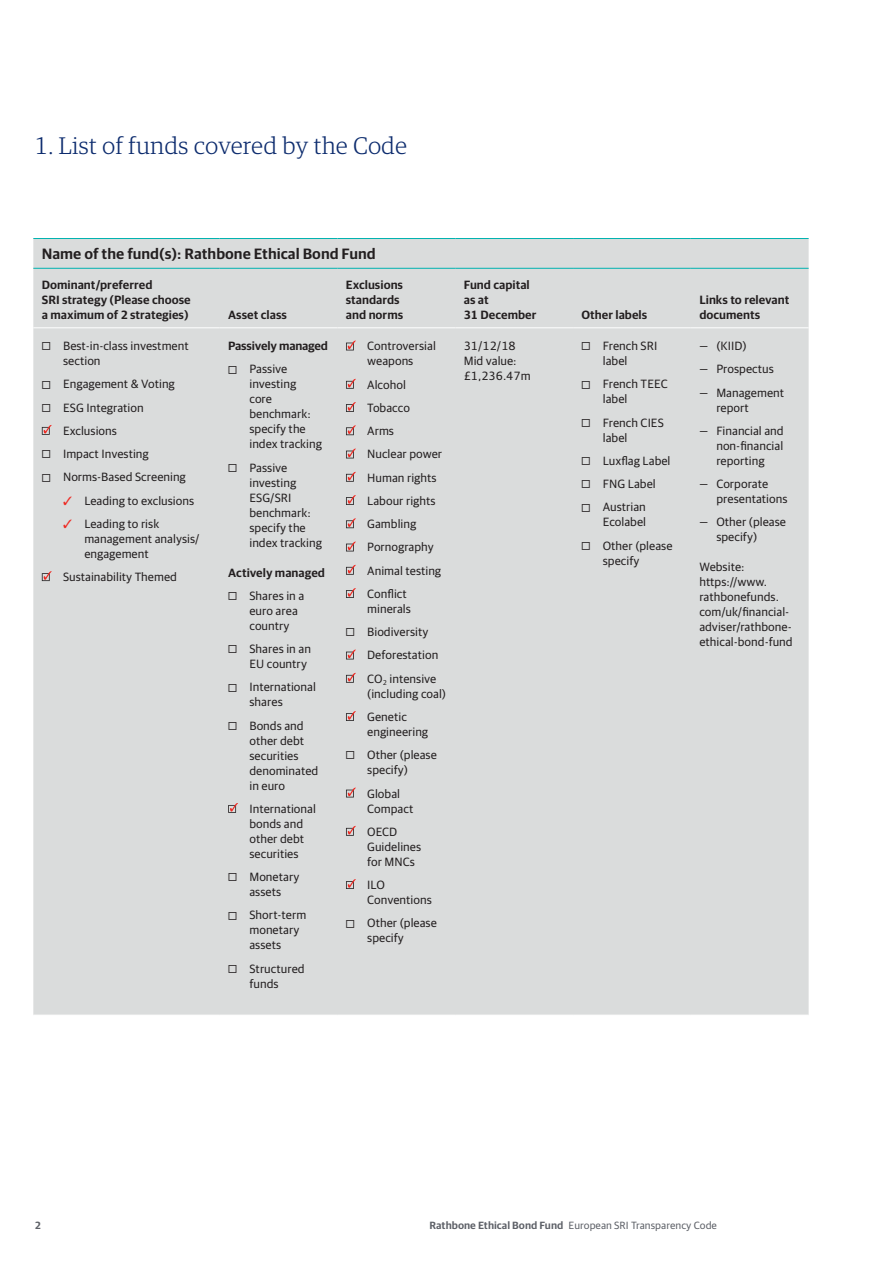
<style>
.page{position:relative;width:893px;height:1263px;background:#fff}
.page>*{position:absolute;margin:0;border:0;box-sizing:border-box;transform-origin:0 0}
.Main_section_heading{font:300 24px "Guardian RTB Egyp";color:#0d2c6e}
.Table_sans_8_9_Semib{font:600 15px "Guardian RTB Sans";color:#231f20}
.Table_sans_8_9_Semib-2{font:12px/15px "Guardian RTB Sans";color:#231f20}
.Table_sans_8_9_Semib-3{font:600 12px/15px "Guardian RTB Sans";color:#231f20}
.t1{font:10.5px "Guardian RTB Sans";color:#5d6067}
.t2{font:600 10.5px "Guardian RTB Sans";color:#5d6067}
.s1{font-family:"STIX General"}
.s2{color:#ee2a23}
.s3{font-weight:600}
</style>
<div class="page">
<div style="left:33px;top:239px;width:776px;height:776px;background:#dadcdc"></div>
<hr style="left:33px;top:327px;width:187px;height:1px;background:#fff">
<hr style="left:220px;top:327px;width:117px;height:1px;background:#fff">
<hr style="left:337px;top:327px;width:118px;height:1px;background:#fff">
<hr style="left:455px;top:327px;width:118px;height:1px;background:#fff">
<hr style="left:573px;top:327px;width:118px;height:1px;background:#fff">
<hr style="left:691px;top:327px;width:118px;height:1px;background:#fff">
<hr style="left:33px;top:238px;width:187px;height:1px;background:#00b3b0">
<hr style="left:220px;top:238px;width:117px;height:1px;background:#00b3b0">
<hr style="left:337px;top:238px;width:118px;height:1px;background:#00b3b0">
<hr style="left:455px;top:238px;width:118px;height:1px;background:#00b3b0">
<hr style="left:573px;top:238px;width:118px;height:1px;background:#00b3b0">
<hr style="left:691px;top:238px;width:118px;height:1px;background:#00b3b0">
<hr style="left:33px;top:268px;width:187px;height:1px;background:#00b3b0">
<hr style="left:220px;top:268px;width:117px;height:1px;background:#00b3b0">
<hr style="left:337px;top:268px;width:118px;height:1px;background:#00b3b0">
<hr style="left:455px;top:268px;width:118px;height:1px;background:#00b3b0">
<hr style="left:573px;top:268px;width:118px;height:1px;background:#00b3b0">
<hr style="left:691px;top:268px;width:118px;height:1px;background:#00b3b0">
<svg style="left:42px;top:425px;width:10px;height:10px"></svg>
<svg style="left:42px;top:571px;width:10px;height:10px"></svg>
<svg style="left:228px;top:803px;width:10px;height:10px"></svg>
<svg style="left:346px;top:341px;width:10px;height:9px"></svg>
<svg style="left:346px;top:379px;width:10px;height:10px"></svg>
<svg style="left:346px;top:402px;width:10px;height:10px"></svg>
<svg style="left:346px;top:425px;width:10px;height:10px"></svg>
<svg style="left:346px;top:449px;width:10px;height:9px"></svg>
<svg style="left:346px;top:472px;width:10px;height:10px"></svg>
<svg style="left:346px;top:495px;width:10px;height:10px"></svg>
<svg style="left:346px;top:518px;width:10px;height:10px"></svg>
<svg style="left:346px;top:542px;width:10px;height:9px"></svg>
<svg style="left:346px;top:565px;width:10px;height:10px"></svg>
<svg style="left:346px;top:588px;width:10px;height:10px"></svg>
<svg style="left:346px;top:650px;width:10px;height:9px"></svg>
<svg style="left:346px;top:673px;width:10px;height:10px"></svg>
<svg style="left:346px;top:711px;width:10px;height:10px"></svg>
<svg style="left:346px;top:788px;width:10px;height:9px"></svg>
<svg style="left:346px;top:826px;width:10px;height:10px"></svg>
<svg style="left:346px;top:879px;width:10px;height:10px"></svg>
<p class="Main_section_heading" style="left:34px;top:130px;width:375px">1. List of funds covered by the Code</p>
<p class="Table_sans_8_9_Semib" style="left:42px;top:243px;width:335px">Name of the fund(s): Rathbone Ethical Bond Fund</p>
<p class="Table_sans_8_9_Semib-3" style="left:42px;top:277px;width:112px">Dominant/preferred</p>
<p class="Table_sans_8_9_Semib-3" style="left:42px;top:292px;width:150px">SRI strategy (Please choose a maximum of 2 strategies)</p>
<p class="Table_sans_8_9_Semib-3" style="left:346px;top:277px;width:59px">Exclusions standards and norms</p>
<p class="Table_sans_8_9_Semib-3" style="left:464px;top:277px;width:67px">Fund capital</p>
<p class="Table_sans_8_9_Semib-3" style="left:464px;top:292px;width:74px">as at<br>31 December</p>
<p class="Table_sans_8_9_Semib-3" style="left:228px;top:307px;width:60px">Asset class</p>
<p class="Table_sans_8_9_Semib-2" style="left:63px;top:337px;width:127px;text-indent:-21px"><span class="s1">◻</span> Best-in-class investment section</p>
<p class="Table_sans_8_9_Semib-2" style="left:42px;top:376px;width:135px"><span class="s1">◻</span> Engagement &amp; Voting</p>
<p class="Table_sans_8_9_Semib-2" style="left:42px;top:399px;width:103px"><span class="s1">◻</span> ESG Integration</p>
<p class="Table_sans_8_9_Semib-2" style="left:63px;top:422px;width:55px">Exclusions</p>
<p class="Table_sans_8_9_Semib-2" style="left:42px;top:445px;width:108px"><span class="s1">◻</span> Impact Investing</p>
<p class="Table_sans_8_9_Semib-2" style="left:42px;top:469px;width:146px"><span class="s1">◻</span> Norms-Based Screening</p>
<p class="Table_sans_8_9_Semib-2" style="left:63px;top:492px;width:133px"><span class="s2">✓</span> Leading to exclusions</p>
<p class="Table_sans_8_9_Semib-2" style="left:84px;top:515px;width:117px;text-indent:-21px"><span class="s2">✓</span> Leading to risk management analysis/ engagement</p>
<p class="Table_sans_8_9_Semib-2" style="left:63px;top:568px;width:115px">Sustainability Themed</p>
<p class="Table_sans_8_9_Semib-3" style="left:228px;top:337px;width:101px">Passively managed</p>
<p class="Table_sans_8_9_Semib-2" style="left:249px;top:361px;width:74px;text-indent:-21px"><span class="s1">◻</span> Passive investing<br>core benchmark: specify the index tracking</p>
<p class="Table_sans_8_9_Semib-2" style="left:249px;top:459px;width:74px;text-indent:-21px"><span class="s1">◻</span> Passive investing<br>ESG/SRI benchmark: specify the index tracking</p>
<p class="Table_sans_8_9_Semib-3" style="left:228px;top:564px;width:98px">Actively managed</p>
<p class="Table_sans_8_9_Semib-2" style="left:249px;top:587px;width:56px;text-indent:-21px"><span class="s1">◻</span> Shares in a euro area country</p>
<p class="Table_sans_8_9_Semib-2" style="left:249px;top:640px;width:63px;text-indent:-21px"><span class="s1">◻</span> Shares in an<br>EU country</p>
<p class="Table_sans_8_9_Semib-2" style="left:249px;top:679px;width:68px;text-indent:-21px"><span class="s1">◻</span> International shares</p>
<p class="Table_sans_8_9_Semib-2" style="left:249px;top:717px;width:70px;text-indent:-21px"><span class="s1">◻</span> Bonds and other debt securities denominated in euro</p>
<p class="Table_sans_8_9_Semib-2" style="left:249px;top:800px;width:68px">International bonds and other debt securities</p>
<p class="Table_sans_8_9_Semib-2" style="left:228px;top:868px;width:73px;text-align:center"><span class="s1">◻</span> Monetary assets</p>
<p class="Table_sans_8_9_Semib-2" style="left:249px;top:907px;width:58px;text-indent:-21px"><span class="s1">◻</span> Short-term monetary assets</p>
<p class="Table_sans_8_9_Semib-2" style="left:228px;top:960px;width:78px;text-align:center"><span class="s1">◻</span> Structured funds</p>
<p class="Table_sans_8_9_Semib-2" style="left:367px;top:338px;width:70px">Controversial weapons</p>
<p class="Table_sans_8_9_Semib-2" style="left:367px;top:376px;width:40px">Alcohol</p>
<p class="Table_sans_8_9_Semib-2" style="left:367px;top:399px;width:44px">Tobacco</p>
<p class="Table_sans_8_9_Semib-2" style="left:367px;top:423px;width:28px">Arms</p>
<p class="Table_sans_8_9_Semib-2" style="left:367px;top:446px;width:76px">Nuclear power</p>
<p class="Table_sans_8_9_Semib-2" style="left:367px;top:469px;width:71px">Human rights</p>
<p class="Table_sans_8_9_Semib-2" style="left:367px;top:492px;width:70px">Labour rights</p>
<p class="Table_sans_8_9_Semib-2" style="left:367px;top:516px;width:51px">Gambling</p>
<p class="Table_sans_8_9_Semib-2" style="left:367px;top:539px;width:68px">Pornography</p>
<p class="Table_sans_8_9_Semib-2" style="left:367px;top:562px;width:75px">Animal testing</p>
<p class="Table_sans_8_9_Semib-2" style="left:367px;top:585px;width:45px">Conflict minerals</p>
<p class="Table_sans_8_9_Semib-2" style="left:346px;top:624px;width:84px"><span class="s1">◻</span> Biodiversity</p>
<p class="Table_sans_8_9_Semib-2" style="left:367px;top:647px;width:73px">Deforestation</p>
<p class="Table_sans_8_9_Semib-2" style="left:367px;top:670px;width:80px">CO<sub>2</sub> intensive (including coal)</p>
<p class="Table_sans_8_9_Semib-2" style="left:367px;top:708px;width:63px">Genetic engineering</p>
<p class="Table_sans_8_9_Semib-2" style="left:367px;top:747px;width:71px;text-indent:-21px"><span class="s1">◻</span> Other (please specify)</p>
<p class="Table_sans_8_9_Semib-2" style="left:367px;top:785px;width:48px">Global<br>Compact</p>
<p class="Table_sans_8_9_Semib-2" style="left:367px;top:823px;width:56px">OECD<br>Guidelines for MNCs</p>
<p class="Table_sans_8_9_Semib-2" style="left:367px;top:876px;width:66px">ILO<br>Conventions</p>
<p class="Table_sans_8_9_Semib-2" style="left:367px;top:915px;width:71px;text-indent:-21px"><span class="s1">◻</span> Other (please specify</p>
<p class="Table_sans_8_9_Semib-2" style="left:464px;top:337px;width:53px">31/12/18</p>
<p class="Table_sans_8_9_Semib-2" style="left:464px;top:352px;width:68px">Mid value: £1,236.47m</p>
<p class="Table_sans_8_9_Semib-3" style="left:582px;top:307px;width:67px">Other labels</p>
<p class="Table_sans_8_9_Semib-2" style="left:603px;top:337px;width:56px;text-indent:-21px"><span class="s1">◻</span> French SRI label</p>
<p class="Table_sans_8_9_Semib-2" style="left:603px;top:376px;width:66px;text-indent:-21px"><span class="s1">◻</span> French TEEC label</p>
<p class="Table_sans_8_9_Semib-2" style="left:603px;top:414px;width:63px;text-indent:-21px"><span class="s1">◻</span> French CIES label</p>
<p class="Table_sans_8_9_Semib-2" style="left:582px;top:452px;width:90px"><span class="s1">◻</span> Luxflag Label</p>
<p class="Table_sans_8_9_Semib-2" style="left:582px;top:475px;width:76px"><span class="s1">◻</span> FNG Label</p>
<p class="Table_sans_8_9_Semib-2" style="left:582px;top:499px;width:66px;text-align:right"><span class="s1">◻</span> Austrian<br>Ecolabel</p>
<p class="Table_sans_8_9_Semib-2" style="left:603px;top:537px;width:71px;text-indent:-21px"><span class="s1">◻</span> Other (please specify</p>
<p class="Table_sans_8_9_Semib-3" style="left:699px;top:292px;width:92px">Links to relevant documents</p>
<p class="Table_sans_8_9_Semib-2" style="left:699px;top:337px;width:49px">— (KIID)</p>
<p class="Table_sans_8_9_Semib-2" style="left:699px;top:361px;width:76px">— Prospectus</p>
<p class="Table_sans_8_9_Semib-2" style="left:716px;top:384px;width:69px;text-indent:-17px">— Management report</p>
<p class="Table_sans_8_9_Semib-2" style="left:716px;top:422px;width:69px;text-align:justify;text-indent:-17px">— Financial and non-financial reporting</p>
<p class="Table_sans_8_9_Semib-2" style="left:716px;top:475px;width:73px;text-indent:-17px">— Corporate presentations</p>
<p class="Table_sans_8_9_Semib-2" style="left:716px;top:514px;width:71px;text-indent:-17px">— Other (please specify)</p>
<p class="Table_sans_8_9_Semib-2" style="left:699px;top:559px;width:47px">Website:</p>
<p class="Table_sans_8_9_Semib-2" style="left:699px;top:574px;width:95px">https://www. rathbonefunds. com/uk/financial&shy;adviser/rathbone&shy;ethical-bond-fund</p>
<p class="t2" style="left:35px;top:1217px;width:8px">2</p>
<p class="t1" style="left:429px;top:1217px;width:289px"><span class="s3">Rathbone Ethical Bond Fund</span> European SRI Transparency Code</p>
</div>
